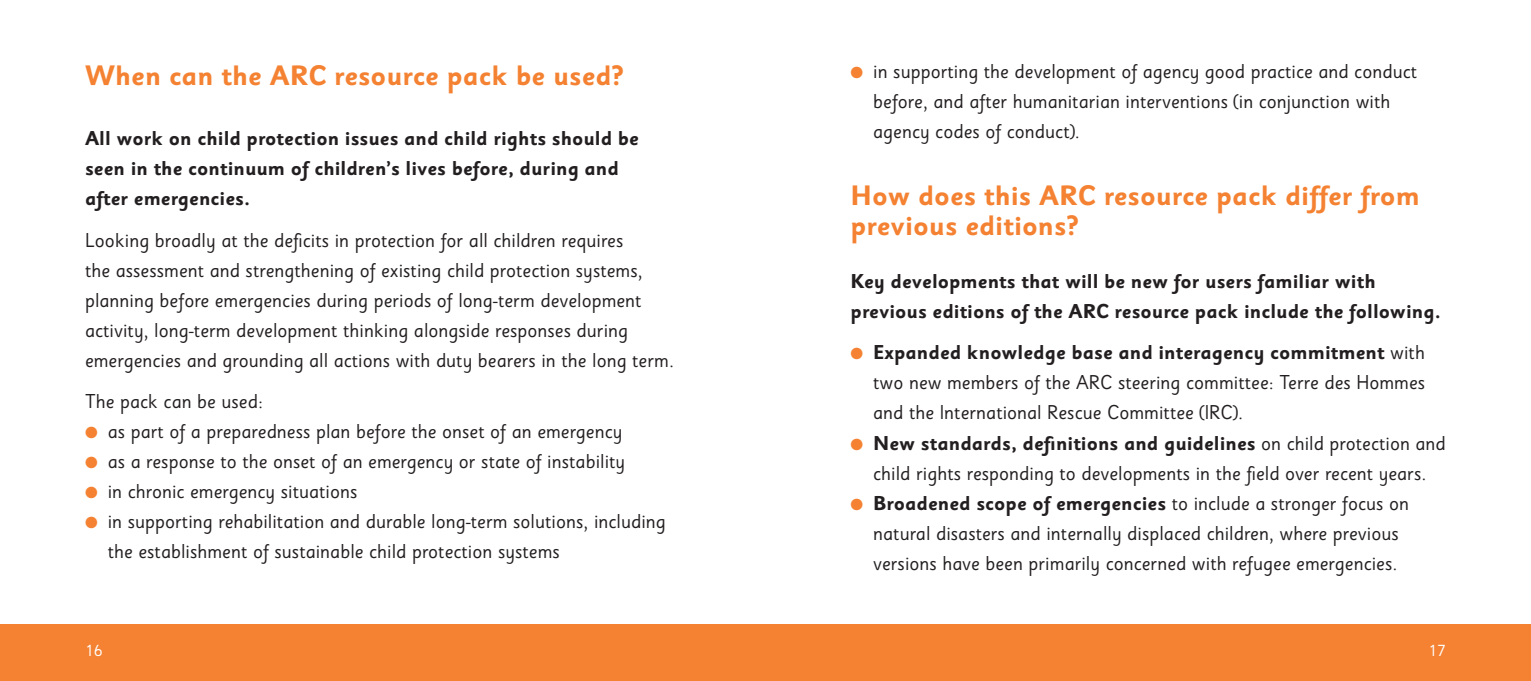
<style>
.page{position:relative;width:1531px;height:681px;background:#fff}
.page>*{position:absolute;margin:0;border:0;box-sizing:border-box;transform-origin:0 0}
._1060-sectionHead{font:700 28px/30px "Sassoon Sans";color:#f48232}
._1060-textUl{font:20px/30px "Sassoon Sans";color:#231f20}
._1060-text{font:20px/30px "Sassoon Sans";color:#231f20}
._1060-textUlLast{font:20px/30px "Sassoon Sans";color:#231f20}
._1060-text_aligned_b{font:700 20px/30px "Sassoon Sans";color:#231f20}
._1060-text_bold{font:700 20px/30px "Sassoon Sans";color:#231f20}
._1060-textBefore{font:20px "Sassoon Sans";color:#231f20}
.t1{font:16px/30px "Zapf Dingbats";color:#f48232;text-align:justify}
.t2{font:16px "Sassoon Sans";color:#fff}
.s1{font-weight:700}
</style>
<div class="page">
<div style="left:0;top:624px;width:765px;height:56px;background:#f48232"></div>
<div style="left:765px;top:624px;width:766px;height:56px;background:#f48232"></div>
<p class="_1060-sectionHead" style="left:85px;top:61px;width:540px">When can the ARC resource pack be used?</p>
<p class="_1060-text_aligned_b" style="left:85px;top:124px;width:555px">All work on child protection issues and child rights should be seen in the continuum of children’s lives before, during and after emergencies.</p>
<p class="_1060-text" style="left:85px;top:225px;width:590px">Looking broadly at the deficits in protection for all children requires<br>the assessment and strengthening of existing child protection systems, planning before emergencies during periods of long-term development activity, long-term development thinking alongside responses during emergencies and grounding all actions with duty bearers in the long term.</p>
<p class="_1060-textBefore" style="left:85px;top:389px;width:179px">The pack can be used:</p>
<p class="_1060-textUl" style="left:108px;top:416px;width:516px">as part of a preparedness plan before the onset of an emergency</p>
<p class="_1060-textUl" style="left:108px;top:446px;width:519px">as a response to the onset of an emergency or state of instability</p>
<p class="_1060-textUl" style="left:108px;top:476px;width:251px">in chronic emergency situations</p>
<p class="_1060-textUl" style="left:108px;top:506px;width:560px">in supporting rehabilitation and durable long-term solutions, including the establishment of sustainable child protection systems</p>
<p class="t1" style="left:85px;top:417px;width:14px">● ● ● ●</p>
<p class="t1" style="left:850px;top:57px;width:14px">●</p>
<p class="_1060-textUlLast" style="left:873px;top:56px;width:545px">in supporting the development of agency good practice and conduct before, and after humanitarian interventions (in conjunction with agency codes of conduct).</p>
<p class="_1060-sectionHead" style="left:850px;top:181px;width:571px">How does this ARC resource pack differ from previous editions?</p>
<p class="_1060-text_bold" style="left:850px;top:266px;width:592px">Key developments that will be new for users familiar with previous editions of the ARC resource pack include the following.</p>
<p class="_1060-textUl" style="left:873px;top:338px;width:553px;text-align:justify"><span class="s1">Expanded knowledge base and interagency commitment</span> with two new members of the ARC steering committee: Terre des Hommes and the International Rescue Committee (IRC).</p>
<p class="_1060-textUl" style="left:873px;top:428px;width:574px"><span class="s1">New standards, definitions and guidelines</span> on child protection and child rights responding to developments in the field over recent years.</p>
<p class="_1060-textUl" style="left:873px;top:488px;width:537px"><span class="s1">Broadened scope of emergencies</span> to include a stronger focus on natural disasters and internally displaced children, where previous versions have been primarily concerned with refugee emergencies.</p>
<p class="t1" style="left:850px;top:339px;width:14px">●</p>
<p class="t1" style="left:850px;top:429px;width:14px">●</p>
<p class="t1" style="left:850px;top:489px;width:14px">●</p>
<p class="t2" style="left:85px;top:640px;width:17px">16</p>
<p class="t2" style="left:1428px;top:640px;width:17px">17</p>
</div>
